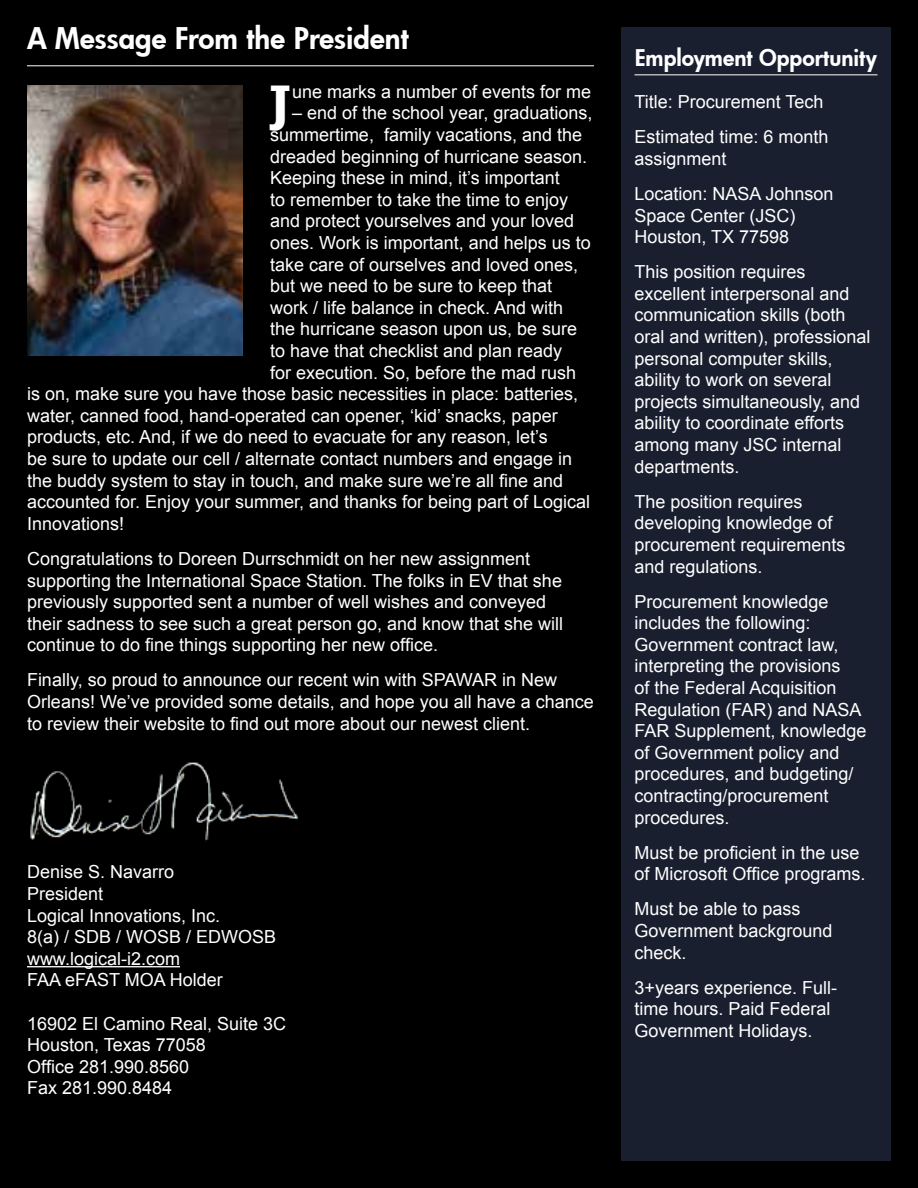
<style>
.page{position:relative;width:918px;height:1188px;background:#000}
.page>*{position:absolute;margin:0;border:0;box-sizing:border-box;transform-origin:0 0}
.t1{font:700 49.8px "Rockwell";color:#fff}
.t2{font:800 29.25px "Futura";color:#fff}
.t3{font:800 22.5px "Futura";color:#fff}
.t4{font:18px/21.6px "Arial";color:#fff}
</style>
<div class="page">
<hr style="left:27px;top:65px;width:567px;height:1px;background:#fff">
<hr style="left:27px;top:966px;width:153px;height:1px;background:#fff">
<img style="left:27px;top:86px;width:216px;height:269px">
<img style="left:30px;top:761px;width:269px;height:80px">
<div style="left:621px;top:27px;width:270px;height:1134px;background:#191f2f"></div>
<hr style="left:634px;top:74px;width:244px;height:1px;background:#fff">
<h2 class="t2" style="left:27px;top:19px;width:383px">A Message From the President</h2>
<h1 class="t1" style="left:270px;top:73px;width:22px">J</h1>
<p class="t4" style="left:292px;top:81px;width:301px">une marks a number of events for me</p>
<p class="t4" style="left:292px;top:102px;width:302px">– end of the school year, graduations,</p>
<p class="t4" style="left:270px;top:124px;width:314px">summertime, family vacations, and the</p>
<p class="t4" style="left:270px;top:146px;width:319px">dreaded beginning of hurricane season.</p>
<p class="t4" style="left:270px;top:167px;width:291px">Keeping these in mind, it’s important</p>
<p class="t4" style="left:270px;top:189px;width:300px">to remember to take the time to enjoy</p>
<p class="t4" style="left:270px;top:210px;width:306px">and protect yourselves and your loved</p>
<p class="t4" style="left:270px;top:232px;width:322px">ones. Work is important, and helps us to</p>
<p class="t4" style="left:270px;top:254px;width:310px">take care of ourselves and loved ones,</p>
<p class="t4" style="left:270px;top:275px;width:284px">but we need to be sure to keep that</p>
<p class="t4" style="left:270px;top:297px;width:295px">work / life balance in check. And with</p>
<p class="t4" style="left:270px;top:318px;width:309px">the hurricane season upon us, be sure</p>
<p class="t4" style="left:270px;top:340px;width:294px">to have that checklist and plan ready</p>
<p class="t4" style="left:270px;top:362px;width:308px">for execution. So, before the mad rush</p>
<p class="t4" style="left:27px;top:383px;width:553px">is on, make sure you have those basic necessities in place: batteries,</p>
<p class="t4" style="left:27px;top:405px;width:532px">water, canned food, hand-operated can opener, ‘kid’ snacks, paper</p>
<p class="t4" style="left:27px;top:426px;width:522px">products, etc. And, if we do need to evacuate for any reason, let’s</p>
<p class="t4" style="left:27px;top:448px;width:547px">be sure to update our cell / alternate contact numbers and engage in</p>
<p class="t4" style="left:27px;top:470px;width:538px">the buddy system to stay in touch, and make sure we’re all fine and</p>
<p class="t4" style="left:27px;top:491px;width:565px">accounted for. Enjoy your summer, and thanks for being part of Logical</p>
<p class="t4" style="left:27px;top:513px;width:99px">Innovations!</p>
<p class="t4" style="left:27px;top:548px;width:538px">Congratulations to Doreen Durrschmidt on her new assignment supporting the International Space Station. The folks in EV that she previously supported sent a number of well wishes and conveyed their sadness to see such a great person go, and know that she will continue to do fine things supporting her new office.</p>
<p class="t4" style="left:27px;top:669px;width:568px">Finally, so proud to announce our recent win with SPAWAR in New<br>Orleans! We’ve provided some details, and hope you all have a chance to review their website to find out more about our newest client.</p>
<p class="t4" style="left:27px;top:862px;width:251px">Denise S. Navarro<br>President<br>Logical Innovations, Inc.<br>8(a) / SDB / WOSB / EDWOSB www.logical-i2.com<br>FAA eFAST MOA Holder</p>
<p class="t4" style="left:27px;top:1013px;width:261px">16902 El Camino Real, Suite 3C<br>Houston, Texas 77058<br>Office 281.990.8560<br>Fax 281.990.8484</p>
<p class="t3" style="left:635px;top:42px;width:244px">Employment Opportunity</p>
<p class="t4" style="left:634px;top:84px;width:196px;line-height:35.1px">Title: Procurement Tech<br>Estimated time: 6 month</p>
<p class="t4" style="left:634px;top:141px;width:201px;line-height:35.1px">assignment<br>Location: NASA Johnson</p>
<p class="t4" style="left:634px;top:205px;width:163px">Space Center (JSC)<br>Houston, TX 77598</p>
<p class="t4" style="left:634px;top:261px;width:238px">This position requires excellent interpersonal and communication skills (both oral and written), professional personal computer skills, ability to work on several projects simultaneously, and ability to coordinate efforts among many JSC internal departments.</p>
<p class="t4" style="left:634px;top:491px;width:213px">The position requires developing knowledge of procurement requirements and regulations.</p>
<p class="t4" style="left:634px;top:591px;width:234px">Procurement knowledge includes the following:<br>Government contract law, interpreting the provisions<br>of the Federal Acquisition<br>Regulation (FAR) and NASA<br>FAR Supplement, knowledge of Government policy and procedures, and budgeting/ contracting/procurement procedures.</p>
<p class="t4" style="left:634px;top:842px;width:233px">Must be proficient in the use of Microsoft Office programs.</p>
<p class="t4" style="left:634px;top:899px;width:200px">Must be able to pass<br>Government background check.</p>
<p class="t4" style="left:634px;top:977px;width:204px">3+years experience. Full&shy;time hours. Paid Federal<br>Government Holidays.</p>
</div>
